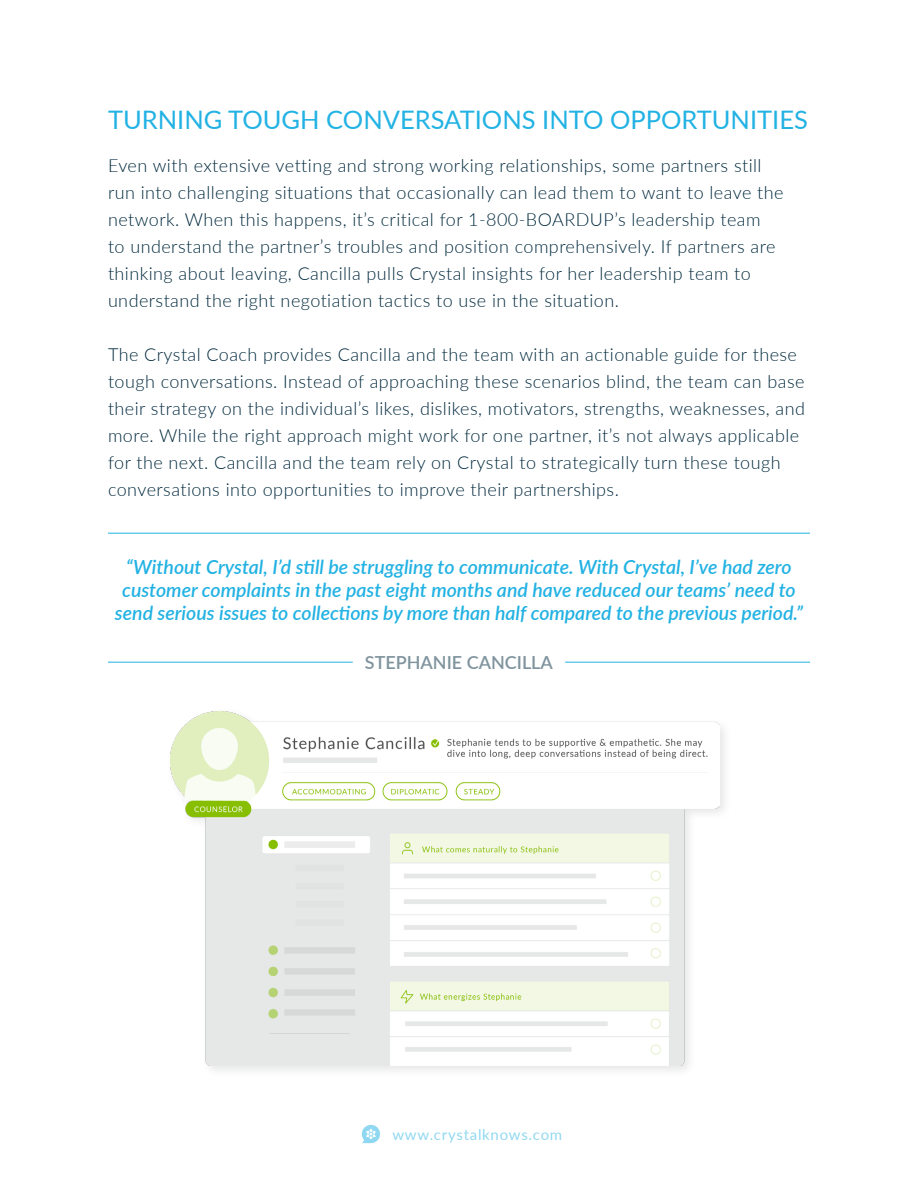
<style>
.page{position:relative;width:918px;height:1188px;background:#fff}
.page>*{position:absolute;margin:0;border:0;box-sizing:border-box;transform-origin:0 0}
.t1{font:25.5px "Lato";color:#22b2e3}
.t2{font:italic 600 19.5px/23.4px "Lato";color:#22b2e3;text-align:center}
.t3{font:300 18px/27px "Lato";letter-spacing:.025em;color:#00293d}
.t4{font:600 18px "Lato";color:#80949e}
.t5{font:15px "Lato";letter-spacing:.05em;color:#22b2e3}
</style>
<div class="page">
<svg style="left:361px;top:1124px;width:19px;height:19px"></svg>
<hr style="left:108px;top:533px;width:702px;height:1px;background:#22b2e3">
<hr style="left:108px;top:662px;width:245px;height:1px;background:#22b2e3">
<hr style="left:565px;top:662px;width:245px;height:1px;background:#22b2e3">
<div style="left:166px;top:707px;width:566px;height:371px;background:#898b8e;opacity:.2"></div>
<img style="left:170px;top:711px;width:550px;height:355px">
<h1 class="t1" style="left:108px;top:101px;width:701px">TURNING TOUGH CONVERSATIONS INTO OPPORTUNITIES</h1>
<p class="t3" style="left:108px;top:152px;width:677px">Even with extensive vetting and strong working relationships, some partners still run into challenging situations that occasionally can lead them to want to leave the network. When this happens, it’s critical for 1-800-BOARDUP’s leadership team<br>to understand the partner’s troubles and position comprehensively. If partners are thinking about leaving, Cancilla pulls Crystal insights for her leadership team to understand the right negotiation tactics to use in the situation.</p>
<p class="t3" style="left:108px;top:341px;width:699px">The Crystal Coach provides Cancilla and the team with an actionable guide for these tough conversations. Instead of approaching these scenarios blind, the team can base their strategy on the individual’s likes, dislikes, motivators, strengths, weaknesses, and more. While the right approach might work for one partner, it’s not always applicable for the next. Cancilla and the team rely on Crystal to strategically turn these tough conversations into opportunities to improve their partnerships.</p>
<p class="t2" style="left:115px;top:554px;width:689px">“Without Crystal, I’d still be struggling to communicate. With Crystal, I’ve had zero customer complaints in the past eight months and have reduced our teams’ need to send serious issues to collections by more than half compared to the previous period.”</p>
<p class="t4" style="left:365px;top:649px;width:190px">STEPHANIE CANCILLA</p>
<p class="t5" style="left:392px;top:1124px;width:171px">www.crystalknows.com</p>
</div>
